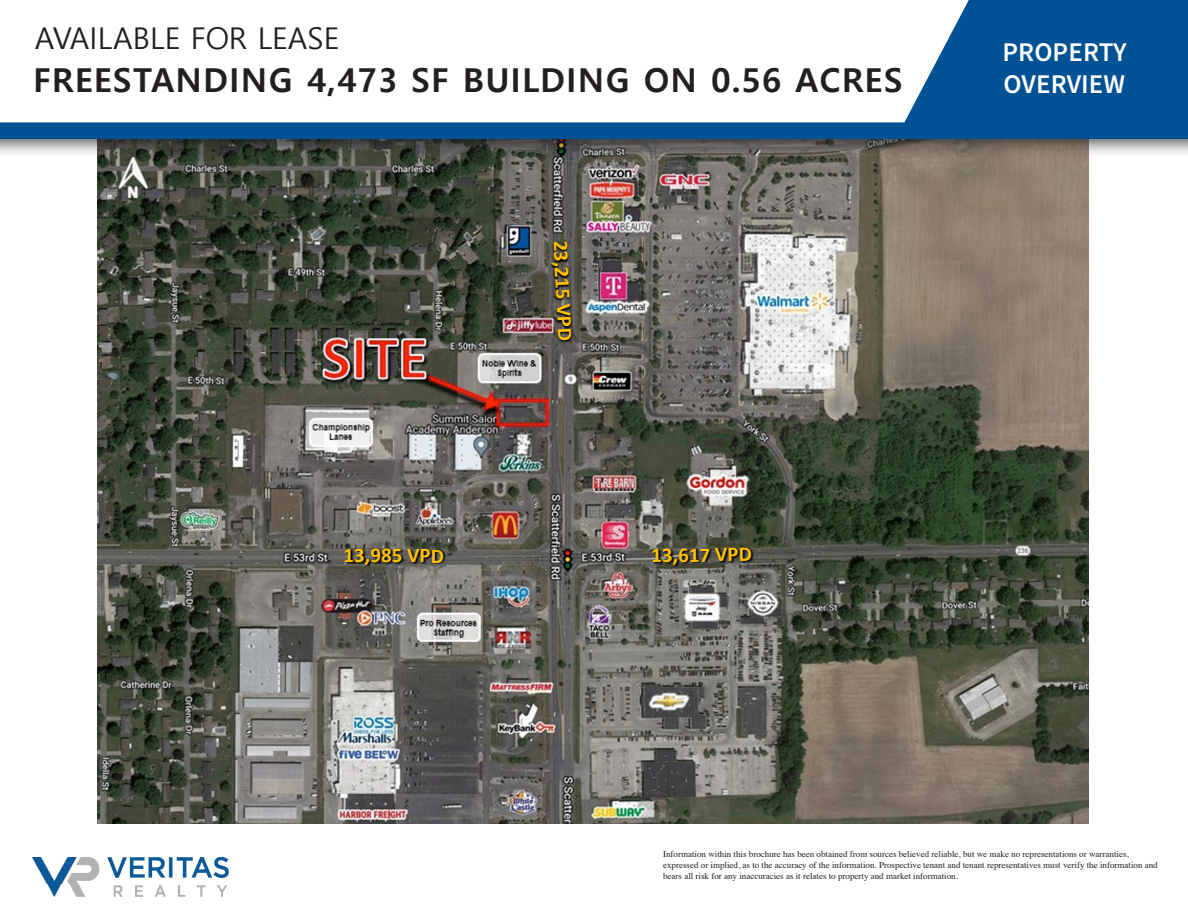
<style>
.page{position:relative;width:1188px;height:918px;background:#fff}
.page>*{position:absolute;margin:0;border:0;box-sizing:border-box;transform-origin:0 0}
.t1{font:700 33px "Malgun Gothic";letter-spacing:.04em;color:#231f20}
.t2{font:30px "Malgun Gothic";color:#231f20}
.t3{font:27px "Source Sans Variable";letter-spacing:.005em;color:#fff}
.t4{font:700 21px "Calibri";letter-spacing:-.005em;color:#ffc000}
.t5{font:9px/10.8px "Times";color:#231f20}
</style>
<div class="page">
<img style="left:98px;top:159px;width:990px;height:665px">
<img style="left:32px;top:857px;width:196px;height:39px">
<div style="left:0;top:0;width:1188px;height:159px;background:#231f20;opacity:.75"></div>
<div style="left:0;top:0;width:1188px;height:138px;background:#005295"></div>
<div style="left:0;top:0;width:969px;height:122px;background:#fff"></div>
<img style="left:520px;top:221px;width:74px;height:106px">
<img style="left:526px;top:285px;width:66px;height:79px">
<img style="left:631px;top:522px;width:108px;height:76px">
<img style="left:695px;top:526px;width:81px;height:67px">
<img style="left:323px;top:517px;width:145px;height:88px">
<p class="t2" style="left:35px;top:21px;width:306px">AVAILABLE FOR LEASE</p>
<p class="t1" style="left:34px;top:60px;width:871px">FREESTANDING 4,473 SF BUILDING ON 0.56 ACRES</p>
<p class="t4" style="left:575px;top:239px;width:102px;rotate:87deg">23,215 VPD</p>
<p class="t4" style="left:344px;top:541px;width:102px">13,985 VPD</p>
<p class="t4" style="left:651px;top:541px;width:102px;rotate:-1deg">13,617 VPD</p>
<p class="t3" style="left:1002px;top:36px;width:126px">PROPERTY</p>
<p class="t3" style="left:1004px;top:68px;width:123px">OVERVIEW</p>
<p class="t5" style="left:663px;top:848px;width:496px">Information within this brochure has been obtained from sources believed reliable, but we make no representations or warranties, expressed or implied, as to the accuracy of the information. Prospective tenant and tenant representatives must verify the information and bears all risk for any inaccuracies as it relates to property and market information.</p>
</div>
